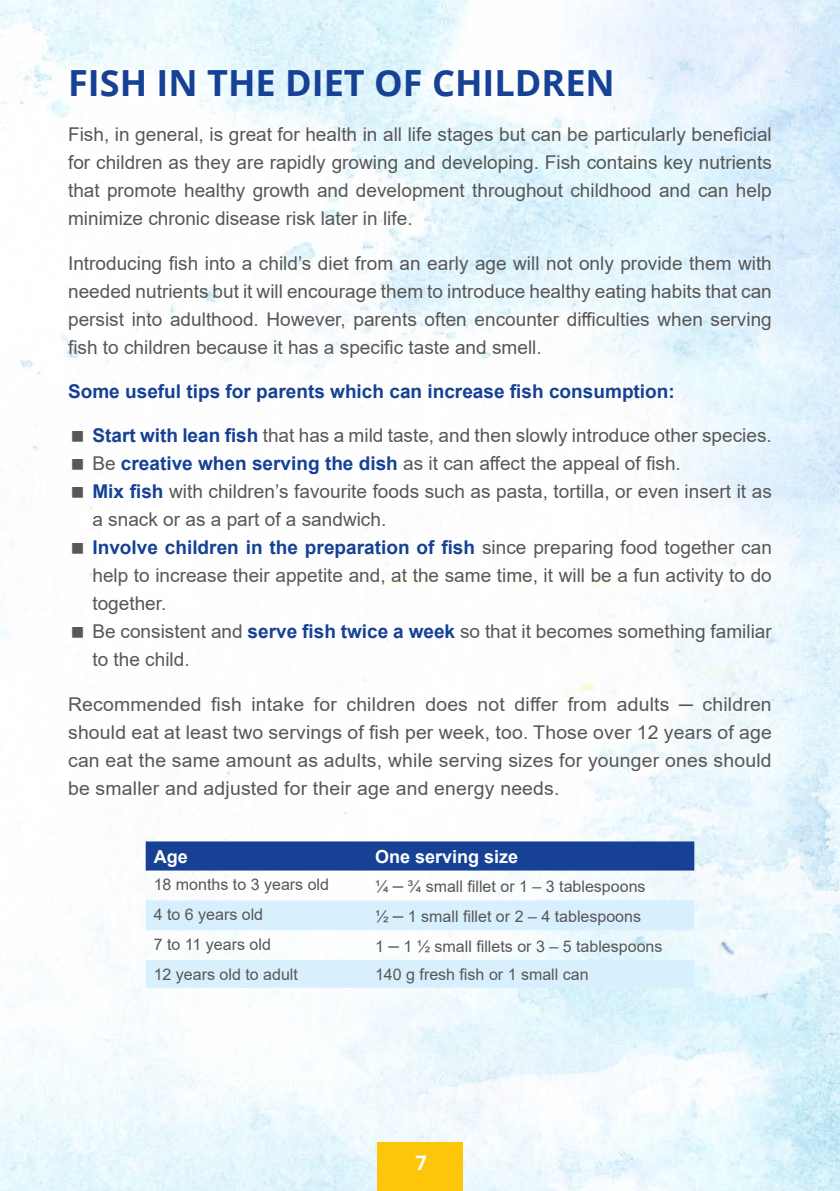
<style>
.page{position:relative;width:840px;height:1191px;background:#fff}
.page>*{position:absolute;margin:0;border:0;box-sizing:border-box;transform-origin:0 0}
.t1{font:700 36px "Open Sans";color:#164194}
.t2{font:700 20px "Open Sans";color:#fff}
.t3{font:19px/28px "Arial";color:#575756;text-align:justify}
.t4{font:700 19px "Arial";color:#164194}
.t5{font:700 18px "Arial";color:#fff}
.t6{font:16px "Arial";color:#575756}
.s1{font-weight:700;color:#164194}
.s2{font-size:19px}
</style>
<div class="page">
<img style="left:0;top:0;width:839px;height:1191px">
<div style="left:146px;top:841px;width:548px;height:29px;background:#164194"></div>
<svg style="left:146px;top:900px;width:548px;height:87px;fill:#d8effd"></svg>
<div style="left:377px;top:1142px;width:85px;height:49px;background:#fdc608"></div>
<svg style="left:72px;top:430px;width:11px;height:11px"></svg>
<svg style="left:72px;top:458px;width:11px;height:11px"></svg>
<svg style="left:72px;top:486px;width:11px;height:11px"></svg>
<svg style="left:72px;top:542px;width:11px;height:11px"></svg>
<svg style="left:72px;top:626px;width:11px;height:11px"></svg>
<h1 class="t1" style="left:68px;top:57px;width:548px">FISH IN THE DIET OF CHILDREN</h1>
<p class="t3" style="left:68px;top:121px;width:704px">Fish, in general, is great for health in all life stages but can be particularly beneficial for children as they are rapidly growing and developing. Fish contains key nutrients that promote healthy growth and development throughout childhood and can help minimize chronic disease risk later in life.</p>
<p class="t3" style="left:68px;top:249px;width:704px">Introducing fish into a child’s diet from an early age will not only provide them with needed nutrients but it will encourage them to introduce healthy eating habits that can persist into adulthood. However, parents often encounter difficulties when serving fish to children because it has a specific taste and smell.</p>
<p class="t4" style="left:68px;top:377px;width:608px">Some useful tips for parents which can increase fish consumption:</p>
<p class="t3" style="left:92px;top:421px;width:680px;text-align:left"><span class="s1">Start with lean fish</span> that has a mild taste, and then slowly introduce other species.<br>Be <span class="s1">creative when serving the dish</span> as it can affect the appeal of fish.<br><span class="s1">Mix fish</span> with children’s favourite foods such as pasta, tortilla, or even insert it as a snack or as a part of a sandwich.<br><span class="s1">Involve children in the preparation of fish</span> since preparing food together can help to increase their appetite and, at the same time, it will be a fun activity to do together.<br>Be consistent and <span class="s1">serve fish twice a week</span> so that it becomes something familiar to the child.</p>
<p class="t3" style="left:68px;top:690px;width:704px">Recommended fish intake for children does not differ from adults ─ children should eat at least two servings of fish per week, too. Those over 12 years of age can eat the same amount as adults, while serving sizes for younger ones should be smaller and adjusted for their age and energy needs.</p>
<p class="t5" style="left:154px;top:843px;width:36px">Age</p>
<p class="t5" style="left:375px;top:843px;width:145px">One serving size</p>
<p class="t6" style="left:154px;top:873px;width:177px">18 months to 3 years old</p>
<p class="t6" style="left:375px;top:875px;width:272px">¼ <span class="s2">–</span> ¾ small fillet or 1 – 3 tablespoons</p>
<p class="t6" style="left:154px;top:903px;width:111px">4 to 6 years old</p>
<p class="t6" style="left:375px;top:905px;width:267px">½ <span class="s2">–</span> 1 small fillet or 2 – 4 tablespoons</p>
<p class="t6" style="left:154px;top:933px;width:119px">7 to 11 years old</p>
<p class="t6" style="left:375px;top:935px;width:289px">1 <span class="s2">–</span> 1 ½ small fillets or 3 – 5 tablespoons</p>
<p class="t6" style="left:154px;top:963px;width:146px">12 years old to adult</p>
<p class="t6" style="left:375px;top:963px;width:215px">140 g fresh fish or 1 small can</p>
<p class="t2" style="left:415px;top:1148px;width:13px">7</p>
</div>
